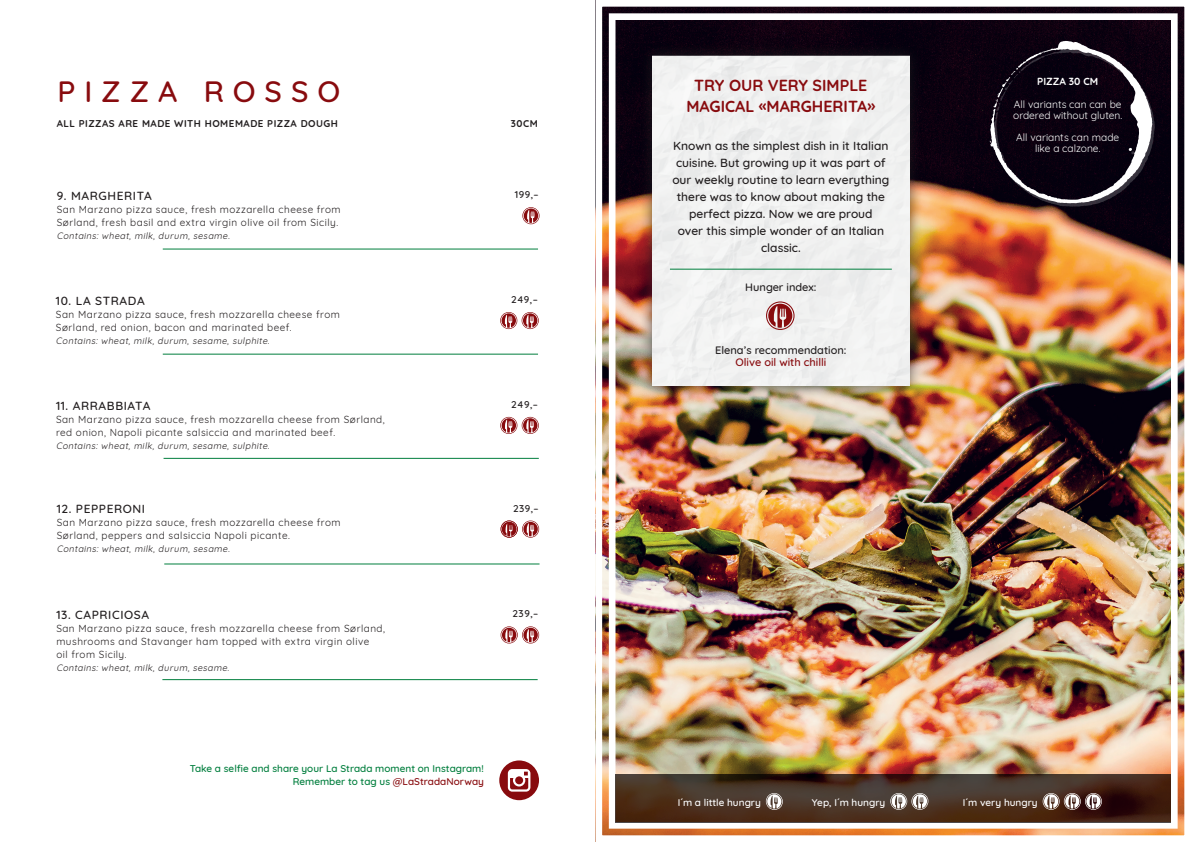
<style>
.page{position:relative;width:1191px;height:842px;background:#fff}
.page>*{position:absolute;margin:0;border:0;box-sizing:border-box;transform-origin:0 0}
.t1{font:500 30px "Quicksand";letter-spacing:.3em;color:#880b0e}
.t2{font:700 16px "Quicksand";color:#880b0e}
.t3{font:500 12px/17px "Quicksand";color:#231f20;text-align:center}
.t4{font:500 12px "Quicksand";letter-spacing:.05em;color:#231f20}
.t5{font:500 11px "Quicksand";color:#231f20}
.t6{font:500 11px "Quicksand";color:#880b0e}
.t7{font:10.3px/11.1px "Quicksand";color:#fff}
.t8{font:700 10.3px "Quicksand";color:#fff}
.t9{font:10px/13px "Quicksand";letter-spacing:.05em;color:#231f20}
.t10{font:500 10px "Quicksand";color:#007e3d}
.t11{font:500 10px "Quicksand";color:#fff}
.t12{font:500 10px "Quicksand";letter-spacing:.05em;color:#231f20}
.t13{font:700 9.8px "Quicksand";letter-spacing:.05em;color:#231f20}
.t14{font:italic 9px "Quicksand";color:#231f20}
.s1{color:#880b0e}
</style>
<div class="page">
<svg style="left:499px;top:760px;width:40px;height:40px"></svg>
<hr style="left:163px;top:249px;width:375px;height:1px;background:#007e3d">
<svg style="left:522px;top:207px;width:17px;height:17px"></svg>
<svg style="left:500px;top:312px;width:39px;height:17px"></svg>
<hr style="left:163px;top:354px;width:375px;height:1px;background:#007e3d">
<svg style="left:500px;top:417px;width:39px;height:17px"></svg>
<hr style="left:164px;top:458px;width:375px;height:1px;background:#007e3d">
<svg style="left:500px;top:520px;width:39px;height:18px"></svg>
<hr style="left:164px;top:564px;width:375px;height:1px;background:#007e3d">
<img style="left:595px;top:0;width:590px;height:842px">
<div style="left:609px;top:13px;width:568px;height:816px;border:7px solid #fff"></div>
<div style="left:639px;top:42px;width:283px;height:357px;background:#231f20;opacity:.75"></div>
<div style="left:652px;top:56px;width:257px;height:329px;background:#f0f1f0"></div>
<hr style="left:670px;top:269px;width:221px;height:1px;background:#007e3d">
<svg style="left:766px;top:301px;width:28px;height:29px"></svg>
<svg style="left:989px;top:41px;width:165px;height:166px"></svg>
<svg style="left:615px;top:774px;width:555px;height:48px"></svg>
<svg style="left:766px;top:793px;width:16px;height:17px"></svg>
<svg style="left:890px;top:793px;width:38px;height:17px"></svg>
<svg style="left:1042px;top:793px;width:59px;height:17px"></svg>
<hr style="left:162px;top:679px;width:375px;height:1px;background:#007e3d">
<svg style="left:500px;top:626px;width:39px;height:17px"></svg>
<p class="t1" style="left:57px;top:67px;width:285px">PIZZA ROSSO</p>
<p class="t13" style="left:57px;top:116px;width:283px">ALL PIZZAS ARE MADE WITH HOMEMADE PIZZA DOUGH</p>
<p class="t13" style="left:511px;top:116px;width:28px">30CM</p>
<p class="t4" style="left:57px;top:186px;width:97px">9. MARGHERITA</p>
<p class="t9" style="left:57px;top:202px;width:285px">San Marzano pizza sauce, fresh mozzarella cheese from</p>
<p class="t9" style="left:57px;top:215px;width:283px">Sørland, fresh basil and extra virgin olive oil from Sicily.</p>
<p class="t14" style="left:57px;top:229px;width:177px">Contains: wheat, milk, durum, sesame.</p>
<p class="t12" style="left:515px;top:186px;width:26px">199,–</p>
<p class="t4" style="left:56px;top:291px;width:90px">10. LA STRADA</p>
<p class="t12" style="left:511px;top:291px;width:28px">249,–</p>
<p class="t9" style="left:56px;top:307px;width:285px">San Marzano pizza sauce, fresh mozzarella cheese from</p>
<p class="t9" style="left:56px;top:320px;width:237px">Sørland, red onion, bacon and marinated beef.</p>
<p class="t14" style="left:56px;top:334px;width:217px">Contains: wheat, milk, durum, sesame, sulphite.</p>
<p class="t4" style="left:56px;top:396px;width:96px">11. ARRABBIATA</p>
<p class="t9" style="left:56px;top:412px;width:330px">San Marzano pizza sauce, fresh mozzarella cheese from Sørland, red onion, Napoli picante salsiccia and marinated beef.</p>
<p class="t14" style="left:56px;top:439px;width:217px">Contains: wheat, milk, durum, sesame, sulphite.</p>
<p class="t4" style="left:57px;top:499px;width:90px">12. PEPPERONI</p>
<p class="t9" style="left:57px;top:515px;width:285px">San Marzano pizza sauce, fresh mozzarella cheese from<br>Sørland, peppers and salsiccia Napoli picante.</p>
<p class="t14" style="left:57px;top:541px;width:177px">Contains: wheat, milk, durum, sesame.</p>
<p class="t4" style="left:56px;top:605px;width:94px">13. CAPRICIOSA</p>
<p class="t9" style="left:56px;top:621px;width:330px">San Marzano pizza sauce, fresh mozzarella cheese from Sørland, mushrooms and Stavanger ham topped with extra virgin olive</p>
<p class="t9" style="left:56px;top:647px;width:72px">oil from Sicily.</p>
<p class="t14" style="left:56px;top:661px;width:177px">Contains: wheat, milk, durum, sesame.</p>
<p class="t12" style="left:511px;top:396px;width:28px">249,–</p>
<p class="t12" style="left:513px;top:500px;width:27px">239,–</p>
<p class="t12" style="left:512px;top:606px;width:27px">239,–</p>
<p class="t10" style="left:190px;top:760px;width:295px">Take a selfie and share your La Strada moment on Instagram!</p>
<p class="t10" style="left:293px;top:773px;width:192px">Remember to tag us <span class="s1">@LaStradaNorway</span></p>
<p class="t2" style="left:694px;top:72px;width:175px">TRY OUR VERY SIMPLE</p>
<p class="t2" style="left:686px;top:93px;width:191px">MAGICAL «MARGHERITA»</p>
<p class="t3" style="left:672px;top:136px;width:218px">Known as the simplest dish in it Italian cuisine. But growing up it was part of our weekly routine to learn everything there was to know about making the perfect pizza. Now we are proud</p>
<p class="t3" style="left:677px;top:221px;width:208px">over this simple wonder of an Italian classic.</p>
<p class="t5" style="left:745px;top:278px;width:73px">Hunger index:</p>
<p class="t5" style="left:715px;top:341px;width:133px">Elena’s recommendation:</p>
<p class="t6" style="left:735px;top:353px;width:92px">Olive oil with chilli</p>
<p class="t8" style="left:1037px;top:73px;width:63px">PIZZA 30 CM</p>
<p class="t7" style="left:1013px;top:97px;width:110px">All variants can can be ordered without gluten.</p>
<p class="t7" style="left:1016px;top:131px;width:104px;text-align:center">All variants can made like a calzone.</p>
<p class="t11" style="left:677px;top:795px;width:85px">I´m a little hungry</p>
<p class="t11" style="left:812px;top:794px;width:75px">Yep, I´m hungry</p>
<p class="t11" style="left:963px;top:795px;width:76px">I´m very hungry</p>
</div>
